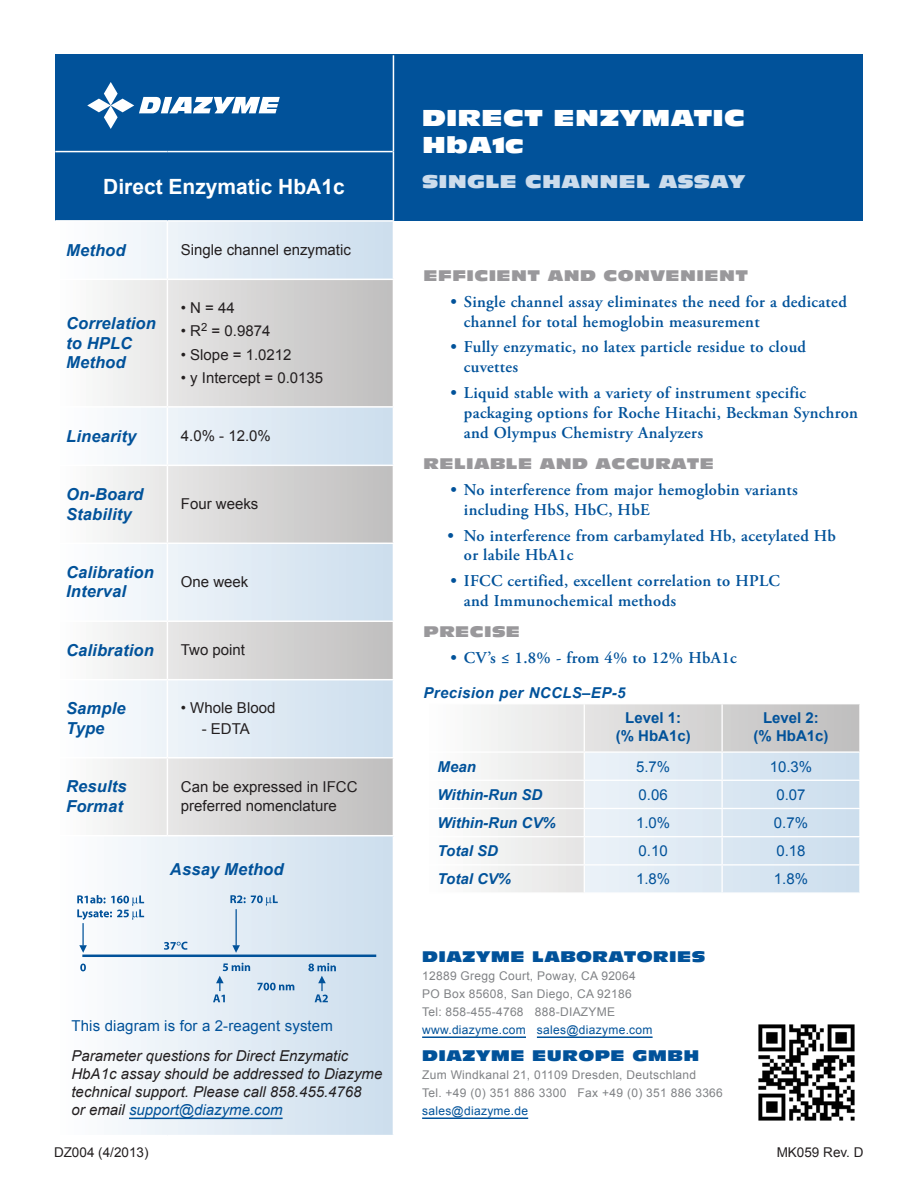
<style>
.page{position:relative;width:918px;height:1188px;background:#fff}
.page>*{position:absolute;margin:0;border:0;box-sizing:border-box;transform-origin:0 0}
.t1{font:22.5px/27px "Antique Olive Nord";letter-spacing:.01em;color:#fff}
.t2{font:700 21px "Arial";color:#fff}
.back_headers{font:18px "Antique Olive Nord";letter-spacing:.01em;color:#ccdcec}
.bullet_pg_1{font:600 16.5px/19.8px "Adobe Garamond Pro";letter-spacing:.02em;color:#01529a}
.t3{font:italic 700 16.5px/19.8px "Arial";letter-spacing:.01em;color:#01529a}
.t4{font:15px/19.5px "Arial";color:#231f20}
.t5{font:italic 15px/18px "Arial";color:#231f20}
.t6{font:15px "Arial";letter-spacing:.01em;color:#01529a}
.back_headers-2{font:15px "Antique Olive Nord";letter-spacing:.025em;color:#99989b}
.paragraph_head{font:italic 700 15px "Arial";color:#01529a}
.t7{font:15px "Antique Olive Nord";letter-spacing:.025em;color:#01529a}
.t8{font:700 15px "Arial";color:#01529a}
.paragraph_head-2{font:italic 700 15px "Arial";letter-spacing:.025em;color:#01529a}
.t9{font:13.5px "Arial";color:#231f20}
.t10{font:12px "Arial";letter-spacing:.025em;color:#808285}
.t11{font:12px "Arial";letter-spacing:.025em;color:#01529a}
.s1{color:#01529a}
</style>
<div class="page">
<div style="left:55px;top:54px;width:808px;height:166px;background:#01529a"></div>
<svg style="left:481px;top:704px;width:378px;height:188px"></svg>
<hr style="left:584px;top:704px;width:1px;height:47px;background:#fff">
<hr style="left:721px;top:704px;width:2px;height:47px;background:#fff">
<hr style="left:423px;top:751px;width:161px;height:2px;background:#fff">
<hr style="left:584px;top:751px;width:138px;height:2px;background:#fff">
<hr style="left:722px;top:751px;width:139px;height:2px;background:#fff">
<hr style="left:423px;top:780px;width:161px;height:1px;background:#fff">
<hr style="left:423px;top:808px;width:161px;height:1px;background:#fff">
<hr style="left:423px;top:836px;width:161px;height:1px;background:#fff">
<hr style="left:423px;top:864px;width:161px;height:2px;background:#fff">
<svg style="left:584px;top:752px;width:276px;height:140px;background:#dde8f3"></svg>
<hr style="left:722px;top:864px;width:139px;height:2px;background:#fff">
<hr style="left:721px;top:866px;width:2px;height:26px;background:#fff">
<hr style="left:859px;top:866px;width:2px;height:26px;background:#fff">
<hr style="left:422px;top:1036px;width:104px;height:2px;background:#01529a">
<hr style="left:537px;top:1036px;width:116px;height:2px;background:#01529a">
<hr style="left:422px;top:1117px;width:106px;height:2px;background:#01529a">
<img style="left:758px;top:1024px;width:97px;height:97px">
<svg style="left:55px;top:55px;width:338px;height:165px"></svg>
<svg style="left:118px;top:222px;width:275px;height:57px;background:#e0eaf4"></svg>
<svg style="left:100px;top:280px;width:293px;height:555px;background:#dcdfe3"></svg>
<div style="left:55px;top:836px;width:338px;height:300px;background:linear-gradient(to right,#fdfefe,#cbdded)"></div>
<hr style="left:393px;top:55px;width:1px;height:97px;background:#fff">
<hr style="left:393px;top:152px;width:1px;height:68px;background:#fff">
<hr style="left:167px;top:222px;width:1px;height:57px;background:#fff">
<hr style="left:167px;top:280px;width:1px;height:126px;background:#fff">
<hr style="left:55px;top:406px;width:112px;height:2px;background:#fff">
<hr style="left:167px;top:406px;width:227px;height:2px;background:#fff">
<hr style="left:167px;top:408px;width:1px;height:57px;background:#fff">
<hr style="left:55px;top:465px;width:112px;height:1px;background:#fff">
<hr style="left:167px;top:465px;width:227px;height:1px;background:#fff">
<hr style="left:167px;top:466px;width:1px;height:77px;background:#fff">
<hr style="left:55px;top:543px;width:112px;height:1px;background:#fff">
<hr style="left:167px;top:543px;width:227px;height:1px;background:#fff">
<hr style="left:167px;top:544px;width:1px;height:76px;background:#fff">
<hr style="left:55px;top:620px;width:112px;height:2px;background:#fff">
<hr style="left:167px;top:620px;width:227px;height:2px;background:#fff">
<hr style="left:167px;top:622px;width:1px;height:57px;background:#fff">
<hr style="left:55px;top:679px;width:112px;height:1px;background:#fff">
<hr style="left:167px;top:679px;width:227px;height:1px;background:#fff">
<hr style="left:167px;top:680px;width:1px;height:77px;background:#fff">
<hr style="left:55px;top:757px;width:112px;height:2px;background:#fff">
<hr style="left:167px;top:757px;width:227px;height:2px;background:#fff">
<hr style="left:167px;top:759px;width:1px;height:76px;background:#fff">
<hr style="left:55px;top:1135px;width:112px;height:1px;background:#fff">
<hr style="left:167px;top:1135px;width:227px;height:1px;background:#fff">
<hr style="left:55px;top:151px;width:112px;height:1px;background:#fff">
<hr style="left:167px;top:151px;width:226px;height:1px;background:#fff">
<hr style="left:129px;top:1118px;width:154px;height:1px;background:#01529a">
<hr style="left:84px;top:955px;width:291px;height:2px;background:#01529a">
<hr style="left:82px;top:924px;width:2px;height:21px;background:#01529a">
<svg style="left:79px;top:945px;width:8px;height:8px"></svg>
<hr style="left:236px;top:910px;width:1px;height:35px;background:#01529a">
<svg style="left:232px;top:945px;width:8px;height:8px"></svg>
<svg style="left:80px;top:964px;width:6px;height:7px"></svg>
<svg style="left:257px;top:983px;width:37px;height:7px"></svg>
<svg style="left:164px;top:942px;width:24px;height:8px"></svg>
<svg style="left:77px;top:895px;width:67px;height:25px"></svg>
<svg style="left:230px;top:895px;width:48px;height:11px"></svg>
<svg style="left:213px;top:963px;width:37px;height:39px"></svg>
<svg style="left:308px;top:963px;width:28px;height:39px"></svg>
<svg style="left:87px;top:82px;width:193px;height:47px"></svg>
<p class="t2" style="left:103px;top:172px;width:243px">Direct Enzymatic HbA1c</p>
<p class="t3" style="left:66px;top:240px;width:61px">Method</p>
<p class="t4" style="left:181px;top:240px;width:172px">Single channel enzymatic</p>
<p class="t3" style="left:66px;top:314px;width:91px">Correlation to HPLC<br>Method</p>
<p class="t4" style="left:181px;top:298px;width:56px">• N = 44</p>
<p class="t4" style="left:181px;top:321px;width:91px">• R<sup>2</sup> = 0.9874</p>
<p class="t4" style="left:181px;top:345px;width:112px">• Slope = 1.0212</p>
<p class="t4" style="left:181px;top:368px;width:144px">• y Intercept = 0.0135</p>
<p class="t3" style="left:66px;top:426px;width:72px">Linearity</p>
<p class="t4" style="left:181px;top:426px;width:92px">4.0% - 12.0%</p>
<p class="t3" style="left:66px;top:485px;width:79px">On-Board</p>
<p class="t3" style="left:66px;top:504px;width:67px">Stability</p>
<p class="t3" style="left:66px;top:563px;width:89px">Calibration</p>
<p class="t3" style="left:66px;top:582px;width:61px">Interval</p>
<p class="t4" style="left:181px;top:494px;width:79px">Four weeks</p>
<p class="t4" style="left:181px;top:572px;width:69px">One week</p>
<p class="t3" style="left:66px;top:641px;width:89px">Calibration</p>
<p class="t4" style="left:181px;top:641px;width:66px">Two point</p>
<p class="t3" style="left:66px;top:699px;width:61px">Sample</p>
<p class="t3" style="left:66px;top:719px;width:40px">Type</p>
<p class="t4" style="left:181px;top:698px;width:96px">• Whole Blood</p>
<p class="t4" style="left:202px;top:719px;width:50px">- EDTA</p>
<p class="t3" style="left:66px;top:777px;width:62px">Results<br>Format</p>
<p class="t4" style="left:181px;top:777px;width:178px">Can be expressed in IFCC preferred nomenclature</p>
<p class="t3" style="left:170px;top:860px;width:115px">Assay Method</p>
<p class="t6" style="left:71px;top:1016px;width:263px">This diagram is for a 2-reagent system</p>
<p class="t5" style="left:71px;top:1047px;width:312px">Parameter questions for Direct Enzymatic HbA1c assay should be addressed to Diazyme technical support. Please call 858.455.4768<br>or email <span class="s1">support@diazyme.com</span></p>
<p class="t9" style="left:54px;top:1144px;width:96px">DZ004 (4/2013)</p>
<p class="t1" style="left:422px;top:104px;width:324px">DIRECT ENZYMATIC<br>HbA1c</p>
<p class="back_headers" style="left:422px;top:170px;width:325px">SINGLE CHANNEL ASSAY</p>
<p class="back_headers-2" style="left:423px;top:266px;width:326px">EFFICIENT AND CONVENIENT</p>
<p class="bullet_pg_1" style="left:464px;top:292px;width:384px;text-indent:-14px">• Single channel assay eliminates the need for a dedicated channel for total hemoglobin measurement</p>
<p class="bullet_pg_1" style="left:464px;top:338px;width:344px;text-indent:-14px">• Fully enzymatic, no latex particle residue to cloud cuvettes</p>
<p class="bullet_pg_1" style="left:464px;top:383px;width:396px;text-indent:-14px">• Liquid stable with a variety of instrument specific packaging options for Roche Hitachi, Beckman Synchron and Olympus Chemistry Analyzers</p>
<p class="back_headers-2" style="left:423px;top:454px;width:292px">RELIABLE AND ACCURATE</p>
<p class="bullet_pg_1" style="left:464px;top:480px;width:335px;text-indent:-14px">• No interference from major hemoglobin variants including HbS, HbC, HbE</p>
<p class="bullet_pg_1" style="left:464px;top:526px;width:374px;text-indent:-16px">• No interference from carbamylated Hb, acetylated Hb or labile HbA1c</p>
<p class="bullet_pg_1" style="left:464px;top:571px;width:317px;text-indent:-14px">• IFCC certified, excellent correlation to HPLC and Immunochemical methods</p>
<p class="back_headers-2" style="left:423px;top:623px;width:98px">PRECISE</p>
<p class="bullet_pg_1" style="left:450px;top:648px;width:288px">• CV’s ≤ 1.8% - from 4% to 12% HbA1c</p>
<p class="paragraph_head-2" style="left:423px;top:683px;width:204px">Precision per NCCLS–EP-5</p>
<p class="t8" style="left:625px;top:708px;width:57px">Level 1:</p>
<p class="t8" style="left:616px;top:726px;width:76px">(% HbA1c)</p>
<p class="t8" style="left:763px;top:708px;width:57px">Level 2:</p>
<p class="t8" style="left:754px;top:726px;width:76px">(% HbA1c)</p>
<p class="paragraph_head" style="left:438px;top:756px;width:40px">Mean</p>
<p class="t6" style="left:636px;top:757px;width:36px">5.7%</p>
<p class="t6" style="left:770px;top:757px;width:44px">10.3%</p>
<p class="paragraph_head" style="left:438px;top:785px;width:106px">Within-Run SD</p>
<p class="t6" style="left:639px;top:785px;width:31px">0.06</p>
<p class="t6" style="left:776px;top:785px;width:31px">0.07</p>
<p class="paragraph_head" style="left:438px;top:813px;width:120px">Within-Run CV%</p>
<p class="t6" style="left:636px;top:813px;width:36px">1.0%</p>
<p class="t6" style="left:774px;top:813px;width:36px">0.7%</p>
<p class="paragraph_head" style="left:438px;top:841px;width:62px">Total SD</p>
<p class="t6" style="left:639px;top:841px;width:31px">0.10</p>
<p class="t6" style="left:776px;top:841px;width:31px">0.18</p>
<p class="paragraph_head" style="left:438px;top:869px;width:75px">Total CV%</p>
<p class="t6" style="left:636px;top:869px;width:36px">1.8%</p>
<p class="t6" style="left:774px;top:869px;width:36px">1.8%</p>
<p class="t7" style="left:422px;top:948px;width:285px">DIAZYME LABORATORIES</p>
<p class="t10" style="left:422px;top:968px;width:215px">12889 Gregg Court, Poway, CA 92064</p>
<p class="t10" style="left:422px;top:986px;width:211px">PO Box 85608, San Diego, CA 92186</p>
<p class="t10" style="left:422px;top:1004px;width:195px">Tel: 858-455-4768 888-DIAZYME</p>
<p class="t11" style="left:422px;top:1022px;width:232px">www.diazyme.com sales@diazyme.com</p>
<p class="t7" style="left:422px;top:1047px;width:279px">DIAZYME EUROPE GMBH</p>
<p class="t10" style="left:422px;top:1067px;width:276px">Zum Windkanal 21, 01109 Dresden, Deutschland</p>
<p class="t10" style="left:422px;top:1085px;width:302px">Tel. +49 (0) 351 886 3300 Fax +49 (0) 351 886 3366</p>
<p class="t11" style="left:422px;top:1103px;width:108px">sales@diazyme.de</p>
<p class="t9" style="left:777px;top:1144px;width:88px">MK059 Rev. D</p>
</div>
